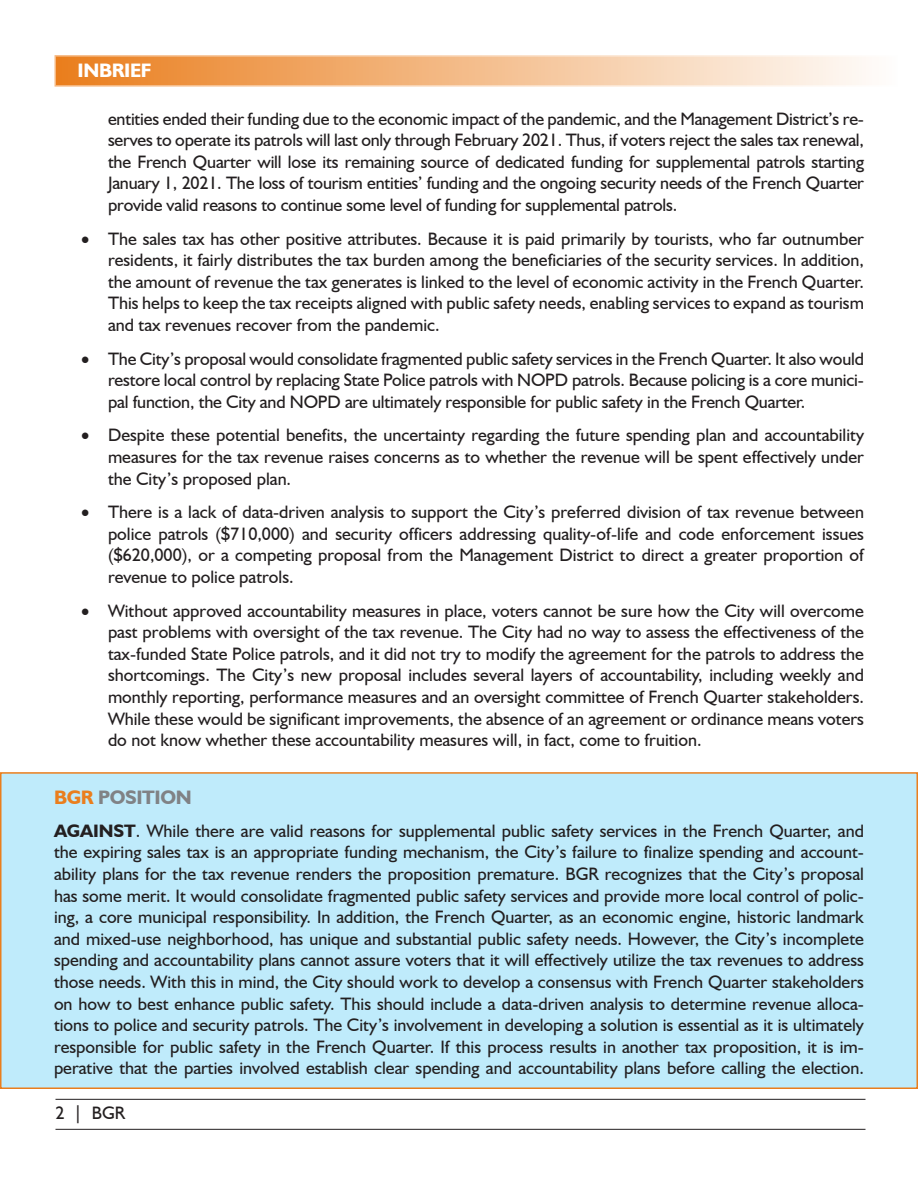
<style>
.page{position:relative;width:918px;height:1188px;background:#fff}
.page>*{position:absolute;margin:0;border:0;box-sizing:border-box;transform-origin:0 0}
.t1{font:700 19.5px "Humanist 521 BT";letter-spacing:-.02em;color:#808285}
.t2{font:700 19.5px "Humanist 521 BT";letter-spacing:-.02em;color:#fff}
.List_Paragraph{font:18px/21.6px "Humanist 521 BT";color:#231f20;text-align:justify}
.s1{color:#ea7e1d}
.s2{font-weight:700}
</style>
<div class="page">
<div style="left:1px;top:773px;width:916px;height:315px;background:#bfebfb"></div>
<div style="left:0;top:772px;width:918px;height:317px;border:2px solid #ea7e1d"></div>
<div style="left:55px;top:55px;width:843px;height:32px;background:linear-gradient(to right,#ea7e1c,#fefdfd);border:2px solid #f6b983"></div>
<hr style="left:56px;top:1099px;width:810px;height:1px;background:#231f20">
<hr style="left:56px;top:1129px;width:810px;height:1px;background:#231f20">
<p class="t2" style="left:78px;top:59px;width:75px">INBRIEF</p>
<p class="List_Paragraph" style="left:108px;top:107px;width:758px">entities ended their funding due to the economic impact of the pandemic, and the Management District’s re&shy;serves to operate its patrols will last only through February 2021. Thus, if voters reject the sales tax renewal, the French Quarter will lose its remaining source of dedicated funding for supplemental patrols starting January 1, 2021. The loss of tourism entities’ funding and the ongoing security needs of the French Quarter provide valid reasons to continue some level of funding for supplemental patrols.</p>
<p class="List_Paragraph" style="left:108px;top:227px;width:758px;text-indent:-27px">• The sales tax has other positive attributes. Because it is paid primarily by tourists, who far outnumber residents, it fairly distributes the tax burden among the beneficiaries of the security services. In addition, the amount of revenue the tax generates is linked to the level of economic activity in the French Quarter.<br>This helps to keep the tax receipts aligned with public safety needs, enabling services to expand as tourism and tax revenues recover from the pandemic.</p>
<p class="List_Paragraph" style="left:108px;top:347px;width:758px;text-indent:-27px">• The City’s proposal would consolidate fragmented public safety services in the French Quarter. It also would restore local control by replacing State Police patrols with NOPD patrols. Because policing is a core munici&shy;pal function, the City and NOPD are ultimately responsible for public safety in the French Quarter.</p>
<p class="List_Paragraph" style="left:108px;top:424px;width:757px;text-indent:-27px">• Despite these potential benefits, the uncertainty regarding the future spending plan and accountability measures for the tax revenue raises concerns as to whether the revenue will be spent effectively under the City’s proposed plan.</p>
<p class="List_Paragraph" style="left:108px;top:501px;width:758px;text-indent:-27px">• There is a lack of data-driven analysis to support the City’s preferred division of tax revenue between police patrols ($710,000) and security officers addressing quality-of-life and code enforcement issues ($620,000), or a competing proposal from the Management District to direct a greater proportion of revenue to police patrols.</p>
<p class="List_Paragraph" style="left:108px;top:599px;width:758px;text-indent:-27px">• Without approved accountability measures in place, voters cannot be sure how the City will overcome past problems with oversight of the tax revenue. The City had no way to assess the effectiveness of the tax-funded State Police patrols, and it did not try to modify the agreement for the patrols to address the shortcomings. The City’s new proposal includes several layers of accountability, including weekly and monthly reporting, performance measures and an oversight committee of French Quarter stakeholders.<br>While these would be significant improvements, the absence of an agreement or ordinance means voters do not know whether these accountability measures will, in fact, come to fruition.</p>
<p class="t1" style="left:54px;top:785px;width:139px"><span class="s1">BGR</span> POSITION</p>
<p class="List_Paragraph" style="left:54px;top:819px;width:812px"><span class="s2">AGAINST</span>. While there are valid reasons for supplemental public safety services in the French Quarter, and the expiring sales tax is an appropriate funding mechanism, the City’s failure to finalize spending and account&shy;ability plans for the tax revenue renders the proposition premature. BGR recognizes that the City’s proposal has some merit. It would consolidate fragmented public safety services and provide more local control of polic&shy;ing, a core municipal responsibility. In addition, the French Quarter, as an economic engine, historic landmark and mixed-use neighborhood, has unique and substantial public safety needs. However, the City’s incomplete spending and accountability plans cannot assure voters that it will effectively utilize the tax revenues to address those needs. With this in mind, the City should work to develop a consensus with French Quarter stakeholders on how to best enhance public safety. This should include a data-driven analysis to determine revenue alloca&shy;tions to police and security patrols. The City’s involvement in developing a solution is essential as it is ultimately responsible for public safety in the French Quarter. If this process results in another tax proposition, it is im&shy;perative that the parties involved establish clear spending and accountability plans before calling the election.</p>
<p class="List_Paragraph" style="left:56px;top:1101px;width:71px">2 | BGR</p>
</div>
